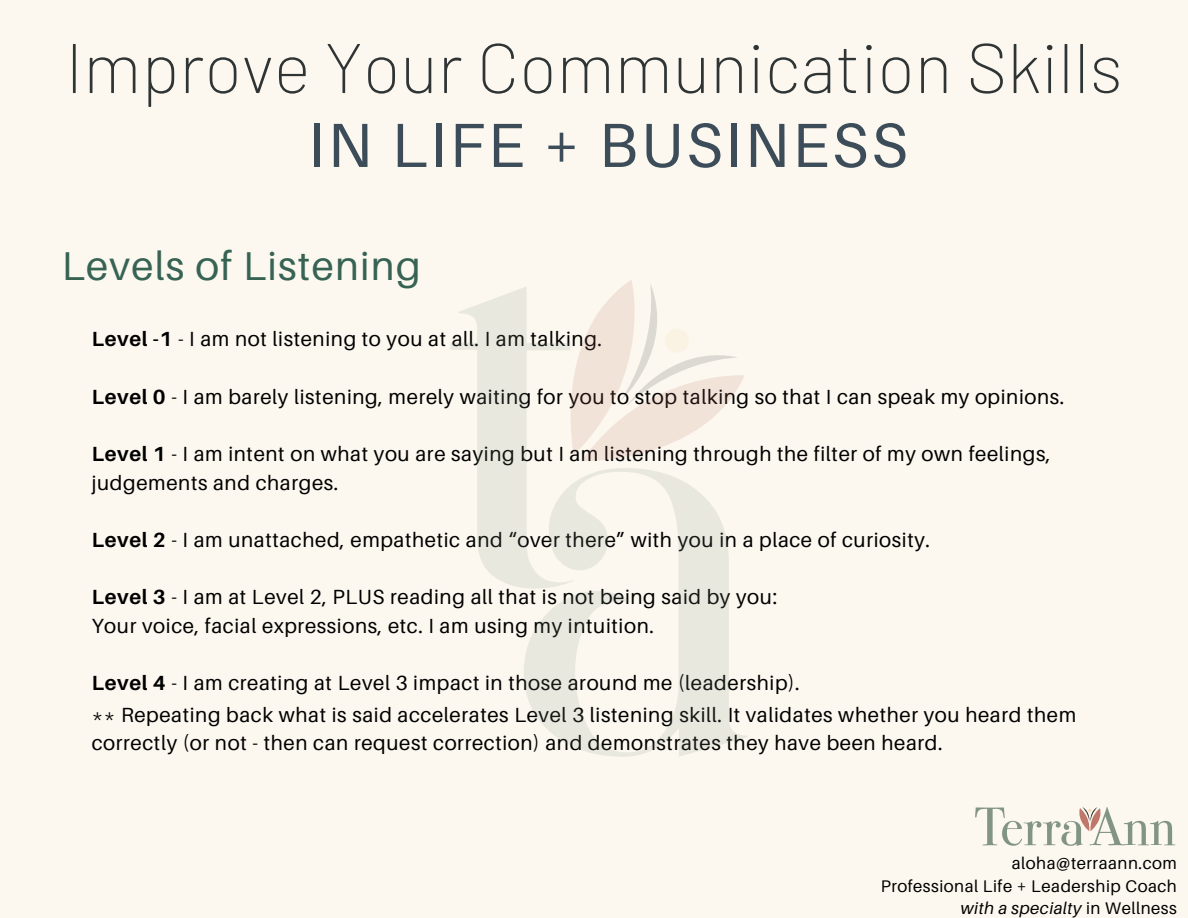
<style>
.page{position:relative;width:1188px;height:918px;background:#fcf8ef}
.page>*{position:absolute;margin:0;border:0;box-sizing:border-box;transform-origin:0 0}
.t1{font:200 70.05px "Barlow";color:#2f3434}
.t2{font:62.4px "Aileron";letter-spacing:.045em;color:#3c4d59}
.t3{font:40.2px "Aileron";letter-spacing:.03em;color:#376354}
.t4{font:20.55px/28.7px "Aileron";letter-spacing:.03em;color:#000}
.t5{font:16.8px/22.5px "Aileron";letter-spacing:.03em;color:#000;text-align:right}
.s1{font-weight:700}
.s2{font-style:italic}
</style>
<div class="page">
<svg style="left:524px;top:589px;width:224px;height:168px"></svg>
<svg style="left:450px;top:280px;width:294px;height:309px"></svg>
<svg style="left:975px;top:807px;width:200px;height:39px"></svg>
<p class="t1" style="left:65px;top:23px;width:1059px">Improve Your Communication Skills</p>
<p class="t2" style="left:308px;top:106px;width:601px">IN LIFE + BUSINESS</p>
<p class="t3" style="left:62px;top:241px;width:360px">Levels of Listening</p>
<p class="t4" style="left:92px;top:324px;width:512px"><span class="s1">Level -1</span> - I am not listening to you at all. I am talking.</p>
<p class="t4" style="left:92px;top:382px;width:974px"><span class="s1">Level 0</span> - I am barely listening, merely waiting for you to stop talking so that I can speak my opinions.</p>
<p class="t4" style="left:92px;top:439px;width:960px"><span class="s1">Level 1</span> - I am intent on what you are saying but I am listening through the filter of my own feelings, judgements and charges.</p>
<p class="t4" style="left:92px;top:525px;width:840px"><span class="s1">Level 2</span> - I am unattached, empathetic and “over there” with you in a place of curiosity.</p>
<p class="t4" style="left:92px;top:582px;width:687px"><span class="s1">Level 3</span> - I am at Level 2, PLUS reading all that is not being said by you:</p>
<p class="t4" style="left:92px;top:611px;width:564px">Your voice, facial expressions, etc. I am using my intuition.</p>
<p class="t4" style="left:92px;top:668px;width:709px"><span class="s1">Level 4</span> - I am creating at Level 3 impact in those around me (leadership).</p>
<p class="t4" style="left:92px;top:700px;width:986px">** Repeating back what is said accelerates Level 3 listening skill. It validates whether you heard them correctly (or not - then can request correction) and demonstrates they have been heard.</p>
<p class="t5" style="left:1012px;top:852px;width:167px">aloha@terraann.com</p>
<p class="t5" style="left:881px;top:874px;width:298px">Professional Life + Leadership Coach <span class="s2">with a specialty</span> in Wellness</p>
</div>
